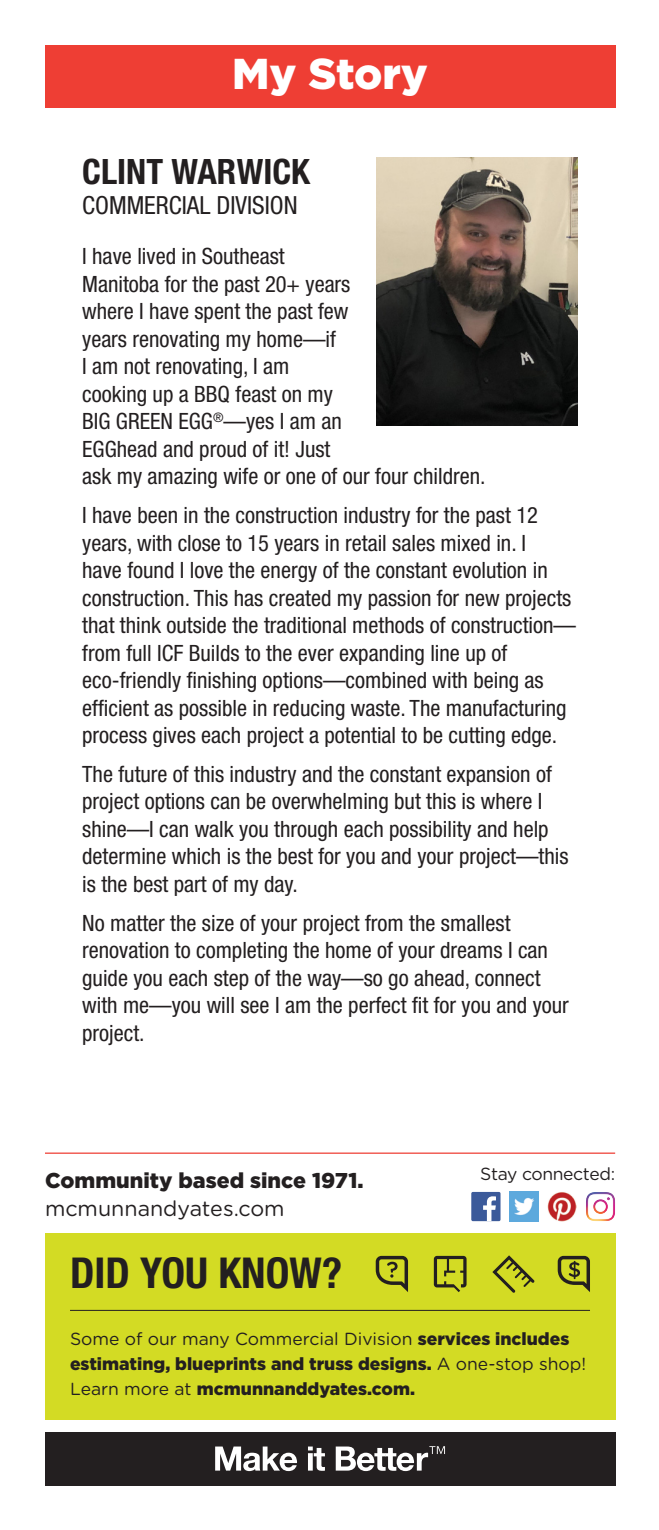
<style>
.page{position:relative;width:659px;height:1530px;background:#fff}
.page>*{position:absolute;margin:0;border:0;box-sizing:border-box;transform-origin:0 0}
.t1{font:900 43.25px "Gotham";color:#fff}
.t2{font:700 condensed 42.5px "Helvetica Neue";color:#231f20}
.t3{font:700 condensed 35px "Helvetica Neue";color:#231f20}
.t4{font:condensed 25px "Helvetica Neue";color:#231f20}
.t5{font:condensed 22.5px/27.5px "Helvetica Neue";color:#231f20}
.body{font:900 21.5px "Gotham";color:#231f20}
.body-2{font:21.5px "Gotham Rounded";color:#231f20}
.t6{font:900 17.5px/25px "Gotham";color:#231f20}
.body-3{font:17.5px "Gotham Rounded";letter-spacing:-.02em;color:#231f20}
.s1{font-family:"Gotham Rounded";font-weight:400}
</style>
<div class="page">
<div style="left:45px;top:45px;width:570px;height:62px;background:#ee3e34"></div>
<div style="left:45px;top:1432px;width:570px;height:53px;background:#231f20"></div>
<svg style="left:215px;top:1447px;width:82px;height:24px"></svg>
<svg style="left:308px;top:1447px;width:17px;height:24px"></svg>
<svg style="left:336px;top:1446px;width:109px;height:25px"></svg>
<hr style="left:45px;top:1153px;width:570px;height:1px;background:#ee3e34">
<div style="left:471px;top:1192px;width:29px;height:29px;background:#3b5a9a;border-radius:2px"></div>
<svg style="left:483px;top:1196px;width:13px;height:25px"></svg>
<img style="left:548px;top:1192px;width:29px;height:29px">
<img style="left:586px;top:1192px;width:29px;height:29px">
<img style="left:509px;top:1192px;width:30px;height:29px">
<div style="left:45px;top:1234px;width:570px;height:186px;background:#d3db24"></div>
<hr style="left:70px;top:1310px;width:520px;height:1px;background:#231f20">
<svg style="left:492px;top:1255px;width:42px;height:38px"></svg>
<svg style="left:376px;top:1256px;width:32px;height:36px"></svg>
<svg style="left:558px;top:1256px;width:32px;height:36px"></svg>
<svg style="left:434px;top:1256px;width:32px;height:36px"></svg>
<img style="left:377px;top:157px;width:200px;height:269px">
<p class="t1" style="left:232px;top:49px;width:197px">My Story</p>
<p class="t3" style="left:82px;top:151px;width:229px">CLINT WARWICK</p>
<p class="t4" style="left:82px;top:191px;width:217px">COMMERCIAL DIVISION</p>
<p class="t5" style="left:82px;top:243px;width:405px">I have lived in Southeast<br>Manitoba for the past 20+ years<br>where I have spent the past few<br>years renovating my home—if<br>I am not renovating, I am<br>cooking up a BBQ feast on my<br>BIG GREEN EGG<sup>®</sup>—yes I am an<br>EGGhead and proud of it! Just<br>ask my amazing wife or one of our four children.</p>
<p class="t5" style="left:82px;top:501px;width:495px">I have been in the construction industry for the past 12 years, with close to 15 years in retail sales mixed in. I<br>have found I love the energy of the constant evolution in construction. This has created my passion for new projects that think outside the traditional methods of construction— from full ICF Builds to the ever expanding line up of eco-friendly finishing options—combined with being as efficient as possible in reducing waste. The manufacturing process gives each project a potential to be cutting edge.</p>
<p class="t5" style="left:82px;top:760px;width:488px">The future of this industry and the constant expansion of project options can be overwhelming but this is where I shine—I can walk you through each possibility and help determine which is the best for you and your project—this is the best part of my day.</p>
<p class="t5" style="left:82px;top:909px;width:488px">No matter the size of your project from the smallest renovation to completing the home of your dreams I can guide you each step of the way—so go ahead, connect with me—you will see I am the perfect fit for you and your project.</p>
<p class="body" style="left:45px;top:1168px;width:320px">Community based since 1971.</p>
<p class="body-2" style="left:45px;top:1193px;width:241px">mcmunnandyates.com</p>
<p class="t2" style="left:70px;top:1248px;width:274px">DID YOU KNOW?</p>
<p class="body-3" style="left:480px;top:1161px;width:136px">Stay connected:</p>
<p class="t6" style="left:70px;top:1326px;width:518px"><span class="s1">Some of our many Commercial Division</span> services includes estimating, blueprints and truss designs. <span class="s1">A one-stop shop!<br>Learn more at</span> mcmunnanddyates.com.</p>
</div>
